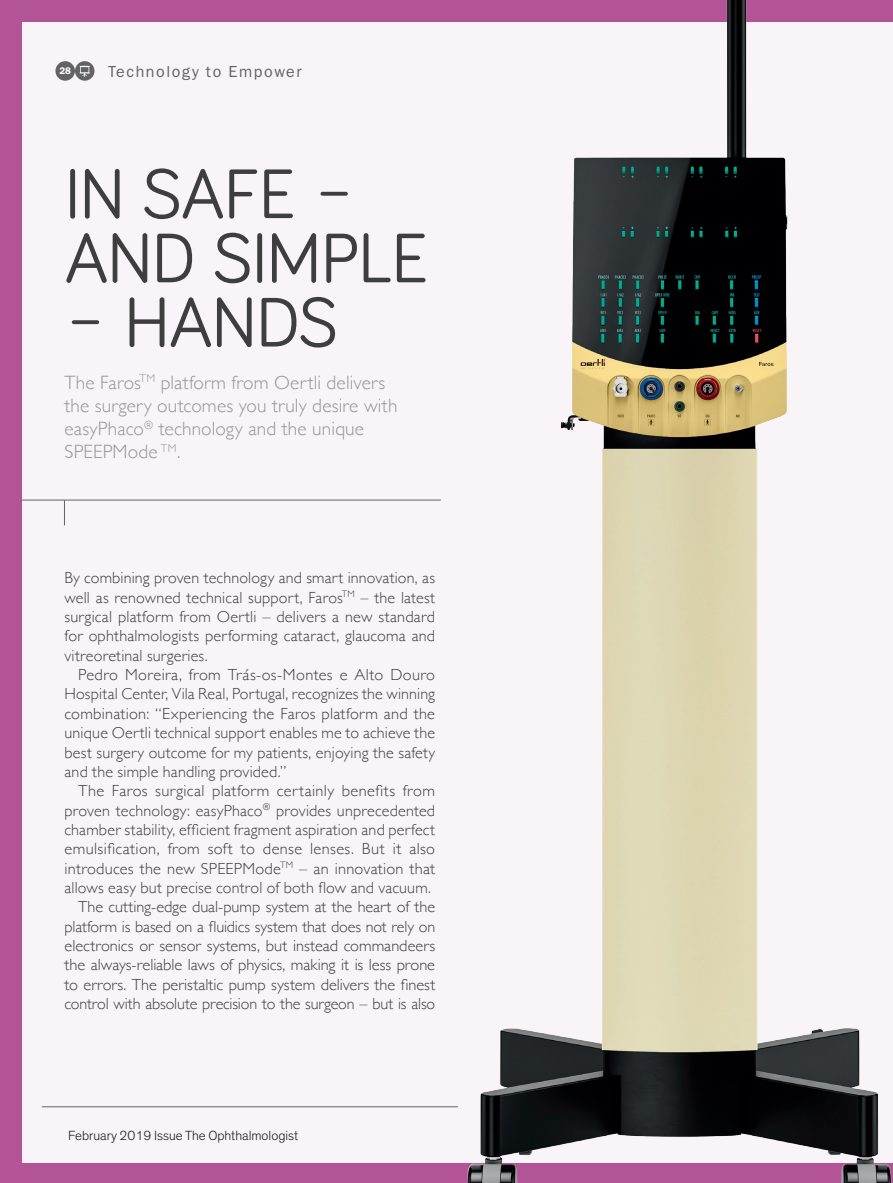
<style>
.page{position:relative;width:893px;height:1183px;background:#fff}
.page>*{position:absolute;margin:0;border:0;box-sizing:border-box;transform-origin:0 0}
.t1{font:72.15px/64.2px "Bariol";letter-spacing:-.02em;color:#3e3e3f}
.t2{font:300 19.2px/23.1px "Gill Sans";letter-spacing:.01em;color:#939598}
.t3{font:300 16.05px/19.4px "Gill Sans";letter-spacing:.01em;color:#3e3e3f;text-align:justify}
.t4{font:16.05px "ITC Franklin Gothic Std";letter-spacing:.1em;color:#636366}
.t5{font:300 13.5px "Theinhardt";color:#231f20}
.t6{font:600 9.6px "ITC Franklin Gothic Std";color:#fff}
</style>
<div class="page">
<div style="left:0;top:21px;width:893px;height:1142px;background:#f9f4f7"></div>
<hr style="left:0;top:499px;width:441px;height:1px;background:#636366">
<svg style="left:64px;top:500px;width:1px;height:25px"></svg>
<div style="left:55px;top:61px;width:20px;height:20px;background:#636366;border-radius:50%"></div>
<div style="left:75px;top:61px;width:19px;height:20px;background:#636366;border-radius:50%"></div>
<svg style="left:80px;top:65px;width:10px;height:12px"></svg>
<div style="left:0;top:0;width:21px;height:1182px;background:#b35497"></div>
<div style="left:0;top:0;width:893px;height:21px;background:#b35497"></div>
<div style="left:0;top:1163px;width:893px;height:19px;background:#b35497"></div>
<img style="left:415px;top:0;width:478px;height:1182px">
<hr style="left:42px;top:1106px;width:416px;height:1px;background:#636366">
<p class="t6" style="left:59px;top:65px;width:13px">28</p>
<p class="t4" style="left:108px;top:62px;width:195px">Technology to Empower</p>
<h1 class="t1" style="left:64px;top:158px;width:366px">IN SAFE –<br>AND SIMPLE</h1>
<h1 class="t1" style="left:64px;top:287px;width:275px">– HANDS</h1>
<p class="t2" style="left:64px;top:370px;width:335px">The Faros<sup>TM</sup> platform from Oertli delivers the surgery outcomes you truly desire with easyPhaco<sup>®</sup> technology and the unique SPEEPMode <sup>TM</sup>.</p>
<p class="t3" style="left:65px;top:567px;width:372px">By combining proven technology and smart innovation, as well as renowned technical support, Faros<sup>TM</sup> – the latest surgical platform from Oertli – delivers a new standard for ophthalmologists performing cataract, glaucoma and vitreoretinal surgeries.</p>
<p class="t3" style="left:65px;top:664px;width:372px;text-indent:14px">Pedro Moreira, from Trás-os-Montes e Alto Douro Hospital Center, Vila Real, Portugal, recognizes the winning combination: “Experiencing the Faros platform and the unique Oertli technical support enables me to achieve the best surgery outcome for my patients, enjoying the safety and the simple handling provided.”</p>
<p class="t3" style="left:65px;top:780px;width:372px;text-align:right">The Faros surgical platform certainly benefits from proven technology: easyPhaco<sup>®</sup> provides unprecedented chamber stability, efficient fragment aspiration and perfect emulsification, from soft to dense lenses. But it also introduces the new SPEEPMode<sup>TM</sup> – an innovation that allows easy but precise control of both flow and vacuum.<br>The cutting-edge dual-pump system at the heart of the platform is based on a fluidics system that does not rely on electronics or sensor systems, but instead commandeers the always-reliable laws of physics, making it is less prone to errors. The peristaltic pump system delivers the finest control with absolute precision to the surgeon – but is also</p>
<p class="t5" style="left:68px;top:1126px;width:232px">February 2019 Issue The Ophthalmologist</p>
</div>
